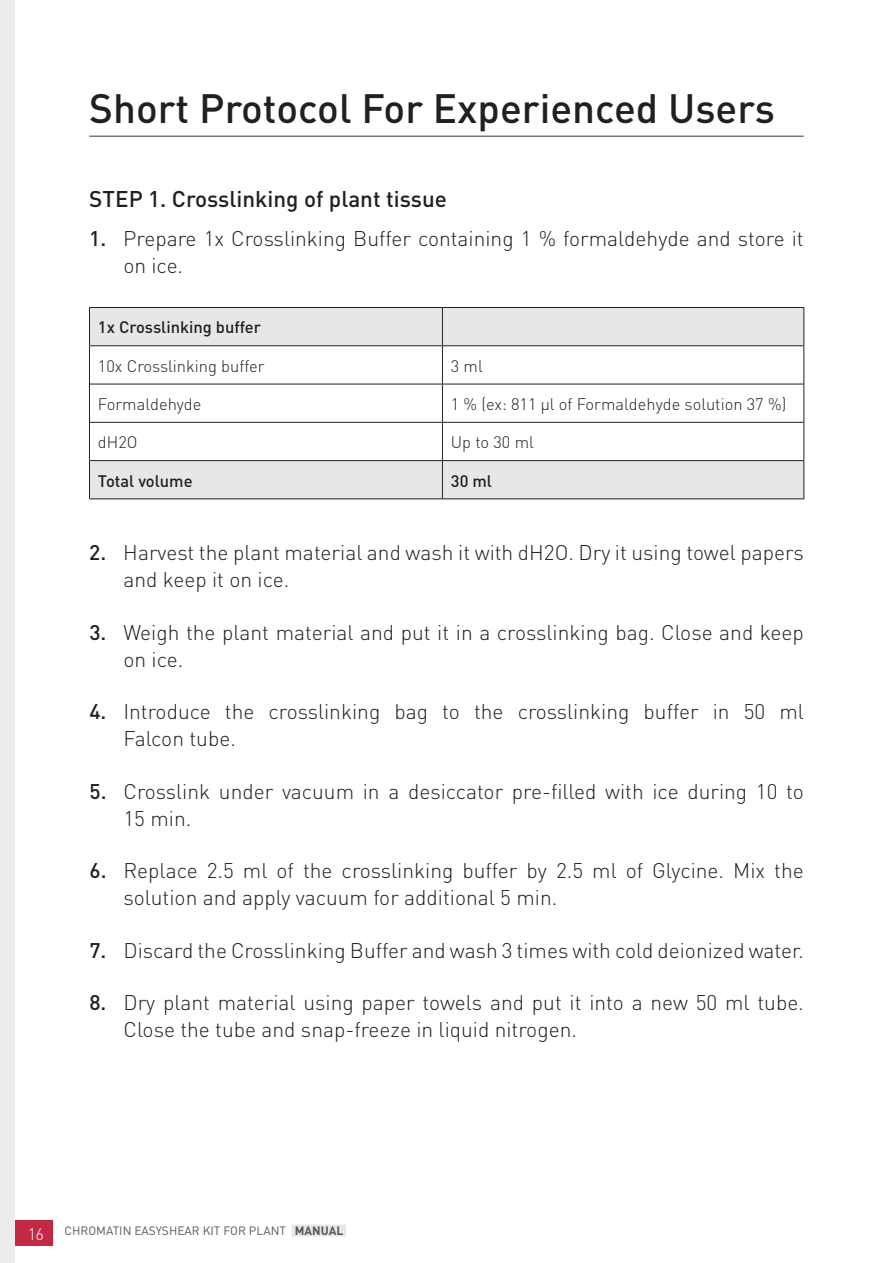
<style>
.page{position:relative;width:893px;height:1263px;background:#fff}
.page>*{position:absolute;margin:0;border:0;box-sizing:border-box;transform-origin:0 0}
.t1{font:500 40.5px "DIN";color:#231f20}
.t2{font:500 22.5px "DIN";color:#231f20}
.t3{font:300 21px/27px "DIN";color:#231f20}
.t4{font:300 16.5px "DIN";color:#231f20}
.t5{font:500 16.5px "DIN";color:#231f20}
.t6{font:12px "DIN";color:#57585a}
.s1{font-weight:500}
.s2{font-weight:300;font-size:16.5px;color:#fff}
.s3{font-weight:700}
</style>
<div class="page">
<div style="left:0;top:1220px;width:53px;height:26px;background:#c32845"></div>
<div style="left:0;top:0;width:15px;height:1263px;background:#ececee"></div>
<div style="left:292px;top:1224px;width:54px;height:12px;background:#e6e7e9"></div>
<hr style="left:89px;top:135px;width:715px;height:2px;background:#75797b">
<svg style="left:90px;top:308px;width:714px;height:191px"></svg>
<hr style="left:442px;top:308px;width:1px;height:37px;background:#231f20">
<hr style="left:442px;top:461px;width:1px;height:38px;background:#231f20">
<hr style="left:442px;top:346px;width:1px;height:38px;background:#231f20">
<hr style="left:90px;top:384px;width:352px;height:1px;background:#231f20">
<hr style="left:442px;top:384px;width:362px;height:1px;background:#231f20">
<hr style="left:442px;top:384px;width:1px;height:38px;background:#231f20">
<hr style="left:90px;top:422px;width:352px;height:1px;background:#231f20">
<hr style="left:442px;top:422px;width:362px;height:1px;background:#231f20">
<hr style="left:442px;top:423px;width:1px;height:37px;background:#231f20">
<hr style="left:89px;top:307px;width:353px;height:1px;background:#231f20">
<hr style="left:89px;top:308px;width:1px;height:37px;background:#231f20">
<hr style="left:442px;top:307px;width:362px;height:1px;background:#231f20">
<hr style="left:804px;top:308px;width:1px;height:37px;background:#231f20">
<hr style="left:89px;top:461px;width:1px;height:38px;background:#231f20">
<hr style="left:804px;top:461px;width:1px;height:38px;background:#231f20">
<hr style="left:89px;top:499px;width:353px;height:1px;background:#231f20">
<hr style="left:442px;top:499px;width:362px;height:1px;background:#231f20">
<hr style="left:89px;top:346px;width:1px;height:38px;background:#231f20">
<hr style="left:804px;top:346px;width:1px;height:38px;background:#231f20">
<hr style="left:89px;top:384px;width:1px;height:38px;background:#231f20">
<hr style="left:804px;top:384px;width:1px;height:38px;background:#231f20">
<hr style="left:89px;top:422px;width:1px;height:38px;background:#231f20">
<hr style="left:804px;top:422px;width:1px;height:38px;background:#231f20">
<hr style="left:89px;top:460px;width:353px;height:1px;background:#231f20">
<hr style="left:442px;top:460px;width:362px;height:1px;background:#231f20">
<hr style="left:89px;top:345px;width:353px;height:1px;background:#231f20">
<hr style="left:442px;top:345px;width:362px;height:1px;background:#231f20">
<h1 class="t1" style="left:89px;top:82px;width:687px">Short Protocol For Experienced Users</h1>
<p class="t2" style="left:89px;top:184px;width:359px">STEP 1. Crosslinking of plant tissue</p>
<p class="t3" style="left:123px;top:225px;width:682px;text-indent:-34px"><span class="s1">1.</span> Prepare 1x Crosslinking Buffer containing 1 % formaldehyde and store it on ice.</p>
<p class="t5" style="left:98px;top:317px;width:165px">1x Crosslinking buffer</p>
<p class="t4" style="left:98px;top:355px;width:168px">10x Crosslinking buffer</p>
<p class="t4" style="left:451px;top:355px;width:33px">3 ml</p>
<p class="t4" style="left:98px;top:394px;width:105px">Formaldehyde</p>
<p class="t4" style="left:451px;top:394px;width:337px">1 % (ex: 811 µl of Formaldehyde solution 37 %)</p>
<p class="t4" style="left:98px;top:432px;width:41px">dH2O</p>
<p class="t4" style="left:451px;top:432px;width:84px">Up to 30 ml</p>
<p class="t5" style="left:98px;top:470px;width:96px">Total volume</p>
<p class="t5" style="left:451px;top:470px;width:43px">30 ml</p>
<p class="t3" style="left:123px;top:539px;width:682px;text-indent:-34px"><span class="s1">2.</span> Harvest the plant material and wash it with dH2O. Dry it using towel papers and keep it on ice.</p>
<p class="t3" style="left:123px;top:618px;width:682px;text-indent:-34px"><span class="s1">3.</span> Weigh the plant material and put it in a crosslinking bag. Close and keep on ice.</p>
<p class="t3" style="left:124px;top:698px;width:682px;text-indent:-34px"><span class="s1">4.</span> Introduce the crosslinking bag to the crosslinking buffer in 50 ml<br>Falcon tube.</p>
<p class="t3" style="left:124px;top:777px;width:682px;text-indent:-34px"><span class="s1">5.</span> Crosslink under vacuum in a desiccator pre-filled with ice during 10 to<br>15 min.</p>
<p class="t3" style="left:123px;top:857px;width:682px;text-indent:-34px"><span class="s1">6.</span> Replace 2.5 ml of the crosslinking buffer by 2.5 ml of Glycine. Mix the solution and apply vacuum for additional 5 min.</p>
<p class="t3" style="left:89px;top:936px;width:716px"><span class="s1">7.</span> Discard the Crosslinking Buffer and wash 3 times with cold deionized water.</p>
<p class="t3" style="left:123px;top:989px;width:682px;text-indent:-34px"><span class="s1">8.</span> Dry plant material using paper towels and put it into a new 50 ml tube.<br>Close the tube and snap-freeze in liquid nitrogen.</p>
<p class="t6" style="left:28px;top:1223px;width:317px"><span class="s2">16</span> CHROMATIN EASYSHEAR KIT FOR PLANT <span class="s3">MANUAL</span></p>
</div>
